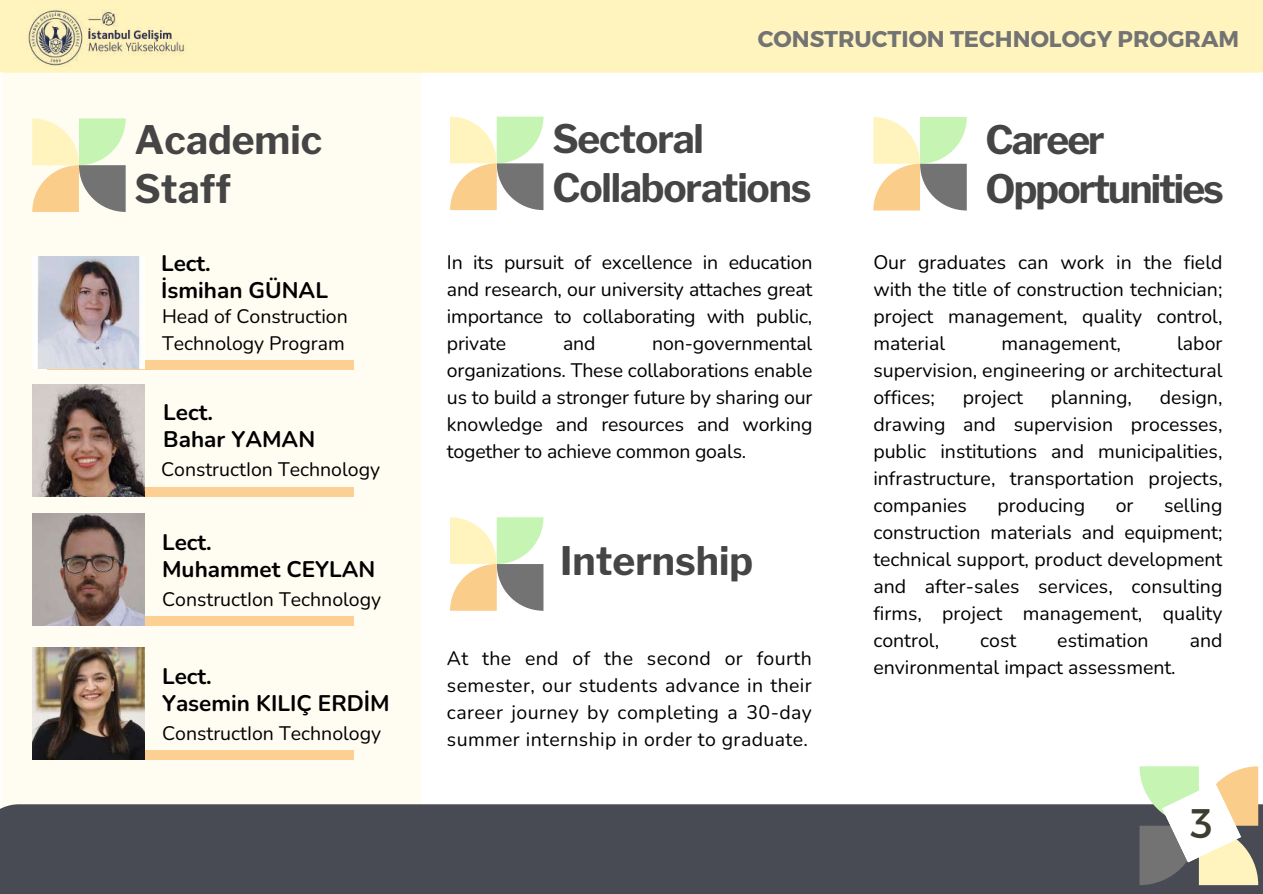
<style>
.page{position:relative;width:1263px;height:894px;background:#fff}
.page>*{position:absolute;margin:0;border:0;box-sizing:border-box;transform-origin:0 0}
.t1{font:41.25px "Montserrat";color:#3e3d2f}
.t2{font:700 39px/49.5px "Libre Franklin";color:#454545}
.t3{font:700 39px/49.5px "Libre Franklin";letter-spacing:-.03em;color:#454545}
.t4{font:700 39px/49.5px "Libre Franklin";letter-spacing:-.05em;color:#454545}
.t5{font:700 22.8px "Montserrat";color:#737373}
.t6{font:700 22.5px/27px "Nunito";color:#000}
.t7{font:19.5px/27px "Nunito";color:#000;text-align:justify}
</style>
<div class="page">
<div style="left:3px;top:73px;width:418px;height:734px;background:#fffcf2"></div>
<div style="left:0;top:804px;width:1263px;height:89px;background:#484b53"></div>
<div style="left:0;top:0;width:1263px;height:73px;background:#fff4bd"></div>
<svg style="left:873px;top:117px;width:94px;height:93px"></svg>
<svg style="left:32px;top:118px;width:94px;height:94px"></svg>
<svg style="left:1139px;top:766px;width:119px;height:118px"></svg>
<img style="left:20px;top:10px;width:171px;height:63px">
<svg style="left:450px;top:117px;width:93px;height:93px"></svg>
<svg style="left:450px;top:517px;width:93px;height:93px"></svg>
<div style="left:48px;top:487px;width:306px;height:9px;background:#fbd092"></div>
<img style="left:32px;top:384px;width:112px;height:112px">
<div style="left:48px;top:360px;width:306px;height:9px;background:#fbd092"></div>
<img style="left:32px;top:257px;width:112px;height:112px">
<div style="left:48px;top:616px;width:306px;height:9px;background:#fbd092"></div>
<img style="left:32px;top:513px;width:112px;height:112px">
<div style="left:48px;top:750px;width:306px;height:9px;background:#fbd092"></div>
<img style="left:32px;top:647px;width:112px;height:112px">
<h2 class="t2" style="left:135px;top:115px;width:189px">Academic<br>Staff</h2>
<p class="t6" style="left:161px;top:250px;width:168px">Lect.<br>İsmihan GÜNAL</p>
<p class="t7" style="left:162px;top:302px;width:187px">Head of Construction<br>Technology Program</p>
<p class="t6" style="left:163px;top:399px;width:153px">Lect.<br>Bahar YAMAN</p>
<p class="t7" style="left:161px;top:456px;width:221px">ConstructIon Technology</p>
<p class="t6" style="left:162px;top:528px;width:215px">Lect.<br>Muhammet CEYLAN</p>
<p class="t7" style="left:162px;top:586px;width:221px">ConstructIon Technology</p>
<p class="t6" style="left:162px;top:662px;width:229px">Lect.<br>Yasemin KILIÇ ERDİM</p>
<p class="t7" style="left:162px;top:719px;width:221px">ConstructIon Technology</p>
<p class="t5" style="left:758px;top:24px;width:483px">CONSTRUCTION TECHNOLOGY PROGRAM</p>
<h2 class="t3" style="left:552px;top:114px;width:261px">Sectoral<br>Collaborations</h2>
<p class="t7" style="left:447px;top:249px;width:367px">In its pursuit of excellence in education and research, our university attaches great importance to collaborating with public, private</p>
<p class="t7" style="left:447px;top:330px;width:367px;text-indent:205px">non-governmental organizations. These collaborations enable us to build a stronger future by sharing our knowledge and resources and working together to achieve common goals.</p>
<p class="t7" style="left:563px;top:330px;width:34px">and</p>
<h2 class="t2" style="left:560px;top:536px;width:195px">Internship</h2>
<p class="t7" style="left:447px;top:644px;width:366px">At the end of the second or fourth semester, our students advance in their career journey by completing a 30-day summer internship in order to graduate.</p>
<h2 class="t4" style="left:985px;top:115px;width:240px">Career<br>Opportunities</h2>
<p class="t7" style="left:873px;top:249px;width:351px">Our graduates can work in the field with the title of construction technician; project management, quality control, material</p>
<p class="t7" style="left:873px;top:330px;width:351px;text-indent:304px">labor supervision, engineering or architectural offices;</p>
<p class="t7" style="left:1001px;top:330px;width:121px">management,</p>
<p class="t7" style="left:873px;top:384px;width:351px;text-indent:287px">design, drawing and supervision processes, public institutions and municipalities, infrastructure, transportation projects, companies</p>
<p class="t7" style="left:963px;top:384px;width:62px">project</p>
<p class="t7" style="left:1051px;top:384px;width:83px">planning,</p>
<p class="t7" style="left:873px;top:492px;width:351px;text-indent:291px">selling construction materials and equipment; technical support, product development and after-sales services, consulting firms, project management, quality control,</p>
<p class="t7" style="left:997px;top:492px;width:89px">producing</p>
<p class="t7" style="left:1116px;top:492px;width:19px">or</p>
<p class="t7" style="left:980px;top:627px;width:38px">cost</p>
<p class="t7" style="left:1057px;top:627px;width:93px">estimation</p>
<p class="t7" style="left:1190px;top:627px;width:34px">and</p>
<p class="t7" style="left:873px;top:654px;width:304px">environmental impact assessment.</p>
<h1 class="t1" style="left:1190px;top:796px;width:24px">3</h1>
</div>
